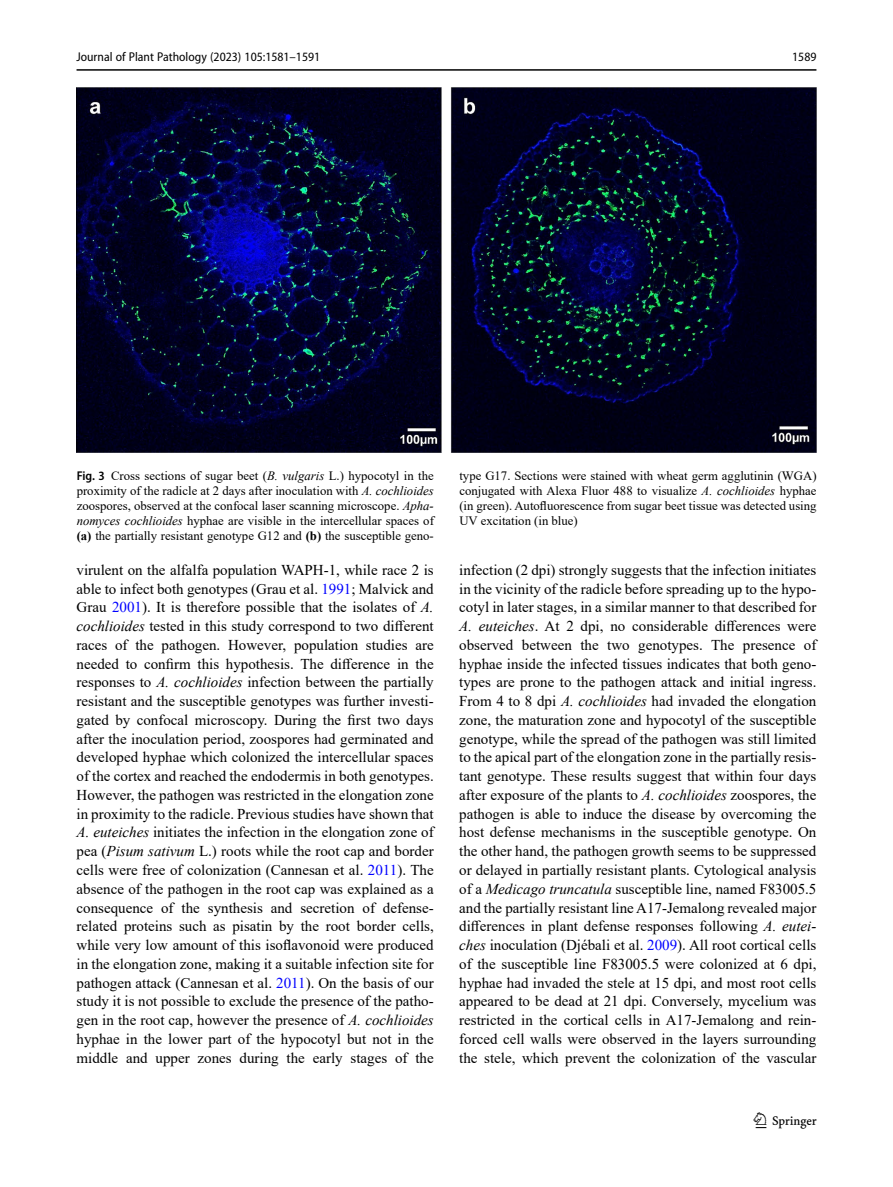
<style>
.page{position:relative;width:893px;height:1187px;background:#fff}
.page>*{position:absolute;margin:0;border:0;box-sizing:border-box;transform-origin:0 0}
.t1{font:22.5px "Springnew";color:#000}
.Body_Text{font:15px/18.8px "Times New Roman";color:#000;text-align:justify}
.Figure_Caption{font:12.75px/15px "Times New Roman";color:#000;text-align:justify}
.t2{font:semi-condensed 12.75px "Myriad Pro";color:#000}
.s1{font-family:"Myriad Pro";font-weight:600;font-stretch:semi-condensed}
.s2{font-style:italic}
.s3{font-weight:700}
.s4{color:#00f}
</style>
<div class="page">
<hr style="left:77px;top:69px;width:739px;height:2px;background:#000">
<img style="left:77px;top:87px;width:740px;height:365px">
<p class="t2" style="left:77px;top:49px;width:245px">Journal of Plant Pathology (2023) 105:1581–1591</p>
<p class="t2" style="left:792px;top:49px;width:26px">1589</p>
<p class="Figure_Caption" style="left:77px;top:467px;width:359px"><span class="s1">Fig. 3</span> Cross sections of sugar beet (<span class="s2">B. vulgaris</span> L.) hypocotyl in the proximity of the radicle at 2 days after inoculation with <span class="s2">A. cochlioides </span>zoospores, observed at the confocal laser scanning microscope. <span class="s2">Apha&shy;nomyces cochlioides</span> hyphae are visible in the intercellular spaces of <span class="s3">(a)</span> the partially resistant genotype G12 and <span class="s3">(b)</span> the susceptible geno-</p>
<p class="Figure_Caption" style="left:459px;top:467px;width:359px">type G17. Sections were stained with wheat germ agglutinin (WGA) conjugated with Alexa Fluor 488 to visualize <span class="s2">A. cochlioides</span> hyphae (in green). Autofluorescence from sugar beet tissue was detected using UV excitation (in blue)</p>
<p class="Body_Text" style="left:77px;top:560px;width:359px">virulent on the alfalfa population WAPH-1, while race 2 is able to infect both genotypes (Grau et al. <span class="s4">1991</span>; Malvick and Grau <span class="s4">2001</span>). It is therefore possible that the isolates of <span class="s2">A. cochlioides</span> tested in this study correspond to two different races of the pathogen. However, population studies are needed to confirm this hypothesis. The difference in the responses to <span class="s2">A. cochlioides</span> infection between the partially resistant and the susceptible genotypes was further investi&shy;gated by confocal microscopy. During the first two days after the inoculation period, zoospores had germinated and developed hyphae which colonized the intercellular spaces of the cortex and reached the endodermis in both genotypes.<br>However, the pathogen was restricted in the elongation zone in proximity to the radicle. Previous studies have shown that <span class="s2">A. euteiches</span> initiates the infection in the elongation zone of pea (<span class="s2">Pisum sativum</span> L.) roots while the root cap and border cells were free of colonization (Cannesan et al. <span class="s4">2011</span>). The absence of the pathogen in the root cap was explained as a consequence of the synthesis and secretion of defense&shy;related proteins such as pisatin by the root border cells, while very low amount of this isoflavonoid were produced in the elongation zone, making it a suitable infection site for pathogen attack (Cannesan et al. <span class="s4">2011</span>). On the basis of our study it is not possible to exclude the presence of the patho&shy;gen in the root cap, however the presence of <span class="s2">A. cochlioides </span>hyphae in the lower part of the hypocotyl but not in the middle and upper zones during the early stages of the</p>
<p class="Body_Text" style="left:459px;top:560px;width:359px">infection (2 dpi) strongly suggests that the infection initiates in the vicinity of the radicle before spreading up to the hypo&shy;cotyl in later stages, in a similar manner to that described for <span class="s2">A. euteiches</span>. At 2 dpi, no considerable differences were observed between the two genotypes. The presence of hyphae inside the infected tissues indicates that both geno&shy;types are prone to the pathogen attack and initial ingress.<br>From 4 to 8 dpi <span class="s2">A. cochlioides</span> had invaded the elongation zone, the maturation zone and hypocotyl of the susceptible genotype, while the spread of the pathogen was still limited to the apical part of the elongation zone in the partially resis&shy;tant genotype. These results suggest that within four days after exposure of the plants to <span class="s2">A. cochlioides</span> zoospores, the pathogen is able to induce the disease by overcoming the host defense mechanisms in the susceptible genotype. On the other hand, the pathogen growth seems to be suppressed or delayed in partially resistant plants. Cytological analysis of a <span class="s2">Medicago truncatula</span> susceptible line, named F83005.5 and the partially resistant line A17-Jemalong revealed major differences in plant defense responses following <span class="s2">A. eutei&shy;ches</span> inoculation (Djébali et al. <span class="s4">2009</span>). All root cortical cells of the susceptible line F83005.5 were colonized at 6 dpi, hyphae had invaded the stele at 15 dpi, and most root cells appeared to be dead at 21 dpi. Conversely, mycelium was restricted in the cortical cells in A17-Jemalong and rein&shy;forced cell walls were observed in the layers surrounding the stele, which prevent the colonization of the vascular</p>
<h1 class="t1" style="left:756px;top:1107px;width:63px">1 3</h1>
</div>
